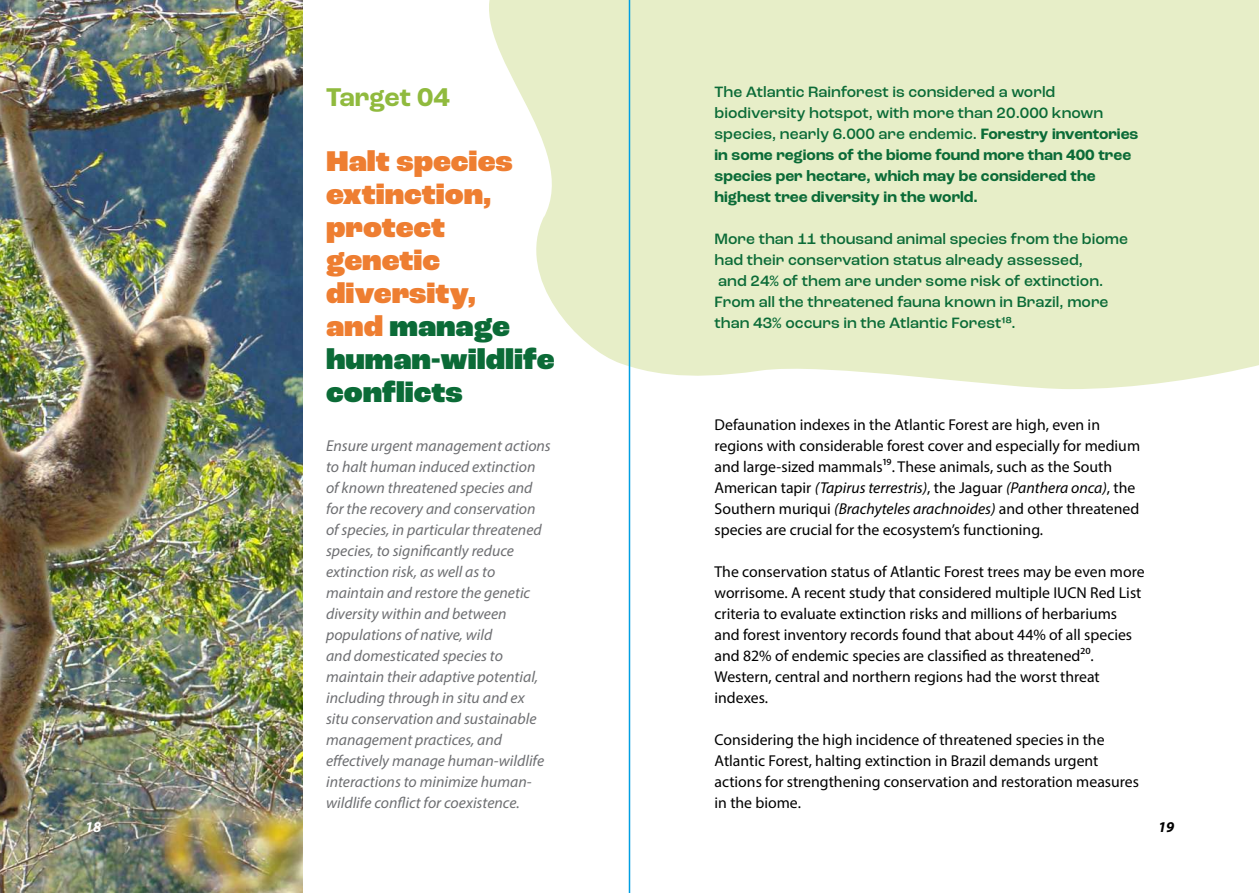
<style>
.page{position:relative;width:1259px;height:893px;background:#fff}
.page>*{position:absolute;margin:0;border:0;box-sizing:border-box;transform-origin:0 0}
.t1{font:900 30px/33px "Roc Grotesk";color:#ee7e31}
.t2{font:700 27px "Roc Grotesk";letter-spacing:-.005em;color:#90ba3e}
.t3{font:15.75px/21px "Myriad Pro";color:#000}
.t4{font:italic 15.75px/21px "Myriad Pro";color:#6e6f72}
.t5{font:700 15.75px/21px "Roc Grotesk";color:#0b6b37}
.t6{font:500 15.75px/21px "Roc Grotesk";color:#0b6b37}
.t7{font:italic 700 15px "Myriad Pro";color:#000}
.t8{font:italic 700 15px "Myriad Pro";color:#fff}
.s1{color:#0b6b37}
.s2{font-weight:500}
.s3{font-style:italic}
</style>
<div class="page">
<svg style="left:489px;top:0;width:770px;height:389px;background:#e9efcd"></svg>
<img style="left:0;top:0;width:303px;height:893px">
<hr style="left:629px;top:0;width:1px;height:893px;background:#009fe3">
<p class="t8" style="left:85px;top:817px;width:18px">18</p>
<h2 class="t2" style="left:326px;top:80px;width:125px">Target 04</h2>
<h1 class="t1" style="left:326px;top:146px;width:230px">Halt species extinction, protect genetic diversity,<br>and <span class="s1">manage human-wildlife conflicts</span></h1>
<p class="t4" style="left:326px;top:435px;width:226px">Ensure urgent management actions to halt human induced extinction of known threatened species and for the recovery and conservation of species, in particular threatened species, to significantly reduce extinction risk, as well as to maintain and restore the genetic diversity within and between populations of native, wild<br>and domesticated species to maintain their adaptive potential, including through in situ and ex situ conservation and sustainable management practices, and effectively manage human-wildlife interactions to minimize human&shy;wildlife conflict for coexistence.</p>
<p class="t5" style="left:714px;top:82px;width:425px"><span class="s2">The Atlantic Rainforest is considered a world biodiversity hotspot, with more than 20.000 known species, nearly 6.000 are endemic.</span> Forestry inventories in some regions of the biome found more than 400 tree species per hectare, which may be considered the highest tree diversity in the world.</p>
<p class="t6" style="left:714px;top:228px;width:415px">More than 11 thousand animal species from the biome had their conservation status already assessed,<br>and 24% of them are under some risk of extinction.<br>From all the threatened fauna known in Brazil, more than 43% occurs in the Atlantic Forest18.</p>
<p class="t3" style="left:714px;top:414px;width:427px">Defaunation indexes in the Atlantic Forest are high, even in regions with considerable forest cover and especially for medium and large-sized mammals1⁹. These animals, such as the South American tapir <span class="s3">(Tapirus terrestris)</span>, the Jaguar <span class="s3">(Panthera onca)</span>, the Southern muriqui <span class="s3">(Brachyteles arachnoides)</span> and other threatened species are crucial for the ecosystem’s functioning.</p>
<p class="t3" style="left:714px;top:561px;width:431px">The conservation status of Atlantic Forest trees may be even more worrisome. A recent study that considered multiple IUCN Red List criteria to evaluate extinction risks and millions of herbariums and forest inventory records found that about 44% of all species and 82% of endemic species are classified as threatened2⁰.<br>Western, central and northern regions had the worst threat indexes.</p>
<p class="t3" style="left:714px;top:729px;width:426px">Considering the high incidence of threatened species in the Atlantic Forest, halting extinction in Brazil demands urgent actions for strengthening conservation and restoration measures in the biome.</p>
<p class="t7" style="left:1158px;top:817px;width:18px">19</p>
</div>
